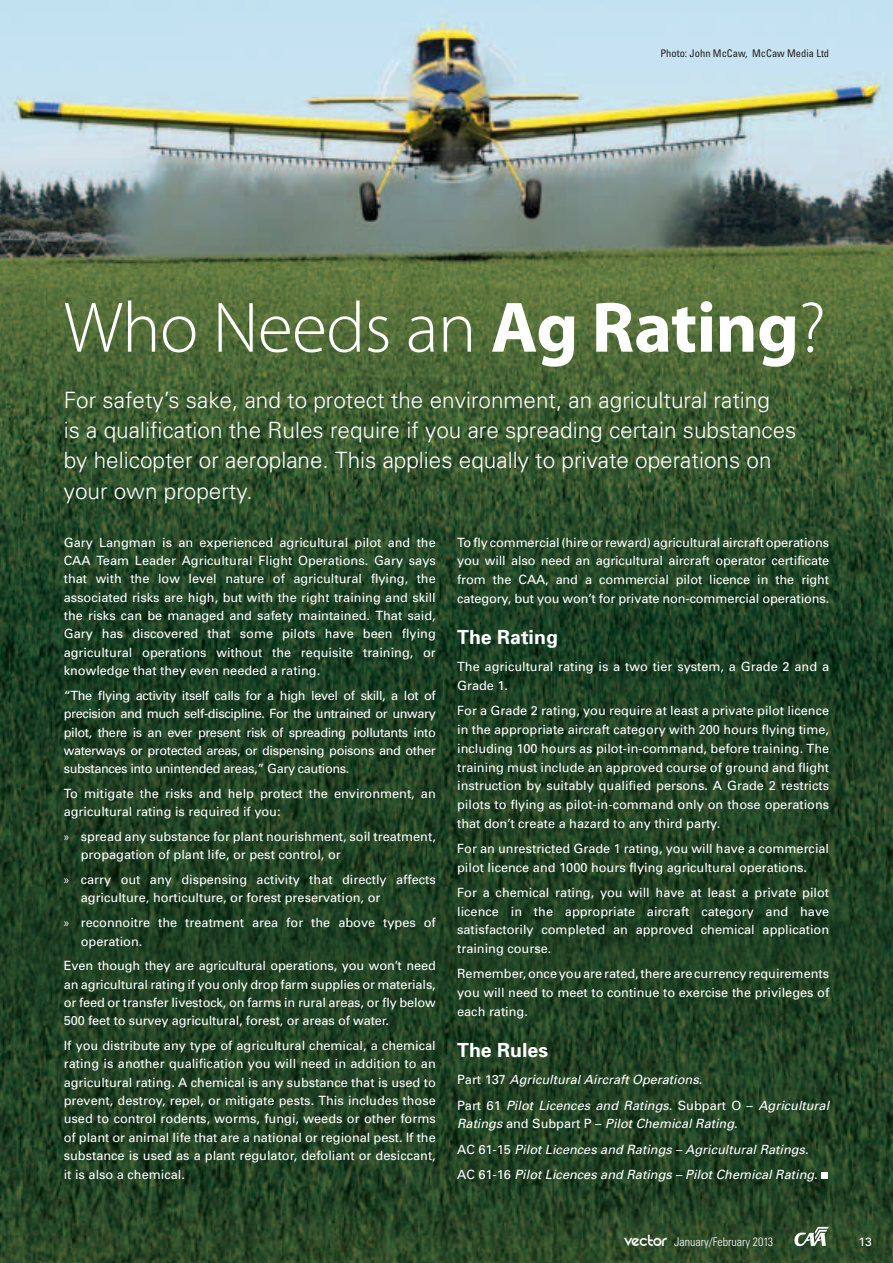
<style>
.page{position:relative;width:893px;height:1263px;background:#fff}
.page>*{position:absolute;margin:0;border:0;box-sizing:border-box;transform-origin:0 0}
.t1{font:300 72px "Myriad Pro";letter-spacing:-.01em;color:#fff}
.t2{font:300 22.5px/30.3px "Univers";color:#fff}
.t3{font:700 19.5px "Univers";color:#fff}
.t4{font:12.75px/18.3px "Univers";color:#fff;text-align:justify}
.t5{font:italic 12.75px/25.2px "Univers";color:#fff}
.t6{font:300 condensed 12px "Univers";color:#fff}
.t7{font:12px "Univers";color:#fff}
.t8{font:condensed 10.5px "Univers";color:#231f20}
.s1{font-weight:700}
.s2{font-family:"Myriad Pro"}
.s3{font-style:normal}
.s4{font-family:"REZ";font-weight:400;font-stretch:normal;font-size:18px}
</style>
<div class="page">
<img style="left:0;top:1013px;width:893px;height:250px">
<img style="left:0;top:0;width:893px;height:1013px">
<div style="left:821px;top:1172px;width:7px;height:7px;background:#fff"></div>
<svg style="left:794px;top:1227px;width:35px;height:19px"></svg>
<p class="t8" style="left:660px;top:47px;width:170px">Photo: John McCaw, McCaw Media Ltd</p>
<h1 class="t1" style="left:64px;top:284px;width:764px">Who Needs an <span class="s1">Ag Rating</span>?</h1>
<p class="t2" style="left:64px;top:384px;width:734px">For safety’s sake, and to protect the environment, an agricultural rating<br>is a qualification the Rules require if you are spreading certain substances by helicopter or aeroplane. This applies equally to private operations on your own property.</p>
<p class="t4" style="left:64px;top:533px;width:374px">Gary Langman is an experienced agricultural pilot and the CAA Team Leader Agricultural Flight Operations. Gary says that with the low level nature of agricultural flying, the associated risks are high, but with the right training and skill the risks can be managed and safety maintained. That said, Gary has discovered that some pilots have been flying agricultural operations without the requisite training, or knowledge that they even needed a rating.</p>
<p class="t4" style="left:64px;top:686px;width:374px">“The flying activity itself calls for a high level of skill, a lot of precision and much self-discipline. For the untrained or unwary pilot, there is an ever present risk of spreading pollutants into waterways or protected areas, or dispensing poisons and other substances into unintended areas,” Gary cautions.</p>
<p class="t4" style="left:64px;top:784px;width:374px">To mitigate the risks and help protect the environment, an agricultural rating is required if you:</p>
<p class="t4" style="left:81px;top:827px;width:357px;text-indent:-17px"><span class="s2">»</span> spread any substance for plant nourishment, soil treatment, propagation of plant life, or pest control, or</p>
<p class="t4" style="left:81px;top:870px;width:356px;text-indent:-17px"><span class="s2">»</span> carry out any dispensing activity that directly affects agriculture, horticulture, or forest preservation, or</p>
<p class="t4" style="left:81px;top:913px;width:357px;text-indent:-17px"><span class="s2">»</span> reconnoitre the treatment area for the above types of operation.</p>
<p class="t4" style="left:64px;top:956px;width:374px">Even though they are agricultural operations, you won’t need an agricultural rating if you only drop farm supplies or materials, or feed or transfer livestock, on farms in rural areas, or fly below 500 feet to survey agricultural, forest, or areas of water.</p>
<p class="t4" style="left:64px;top:1036px;width:374px">If you distribute any type of agricultural chemical, a chemical rating is another qualification you will need in addition to an agricultural rating. A chemical is any substance that is used to prevent, destroy, repel, or mitigate pests. This includes those used to control rodents, worms, fungi, weeds or other forms of plant or animal life that are a national or regional pest. If the substance is used as a plant regulator, defoliant or desiccant, it is also a chemical.</p>
<p class="t4" style="left:457px;top:532px;width:374px;line-height:18.8px">To fly commercial (hire or reward) agricultural aircraft operations you will also need an agricultural aircraft operator certificate from the CAA, and a commercial pilot licence in the right category, but you won’t for private non-commercial operations.</p>
<h3 class="t3" style="left:457px;top:625px;width:102px">The Rating</h3>
<p class="t4" style="left:457px;top:657px;width:373px;line-height:18.8px">The agricultural rating is a two tier system, a Grade 2 and a<br>Grade 1.</p>
<p class="t4" style="left:457px;top:701px;width:374px;line-height:18.8px">For a Grade 2 rating, you require at least a private pilot licence in the appropriate aircraft category with 200 hours flying time, including 100 hours as pilot-in-command, before training. The training must include an approved course of ground and flight instruction by suitably qualified persons. A Grade 2 restricts pilots to flying as pilot-in-command only on those operations that don’t create a hazard to any third party.</p>
<p class="t4" style="left:457px;top:839px;width:374px;line-height:18.8px">For an unrestricted Grade 1 rating, you will have a commercial pilot licence and 1000 hours flying agricultural operations.</p>
<p class="t4" style="left:457px;top:883px;width:374px;line-height:18.8px">For a chemical rating, you will have at least a private pilot licence in the appropriate aircraft category and have satisfactorily completed an approved chemical application training course.</p>
<p class="t4" style="left:457px;top:964px;width:374px;line-height:18.8px">Remember, once you are rated, there are currency requirements you will need to meet to continue to exercise the privileges of each rating.</p>
<h3 class="t3" style="left:457px;top:1038px;width:93px">The Rules</h3>
<p class="t5" style="left:457px;top:1067px;width:374px"><span class="s3">Part 137</span> Agricultural Aircraft Operations<span class="s3">.<br>Part 61</span> Pilot Licences and Ratings<span class="s3">. Subpart O –</span> Agricultural</p>
<p class="t5" style="left:457px;top:1111px;width:362px">Ratings <span class="s3">and Subpart P –</span> Pilot Chemical Rating<span class="s3">.<br>AC 61-15</span> Pilot Licences and Ratings – Agricultural Ratings<span class="s3">.<br>AC 61-16</span> Pilot Licences and Ratings – Pilot Chemical Rating<span class="s3">.</span></p>
<p class="t6" style="left:624px;top:1235px;width:151px"><span class="s4">vector</span> January/February 2013</p>
<p class="t7" style="left:858px;top:1234px;width:15px">13</p>
</div>
